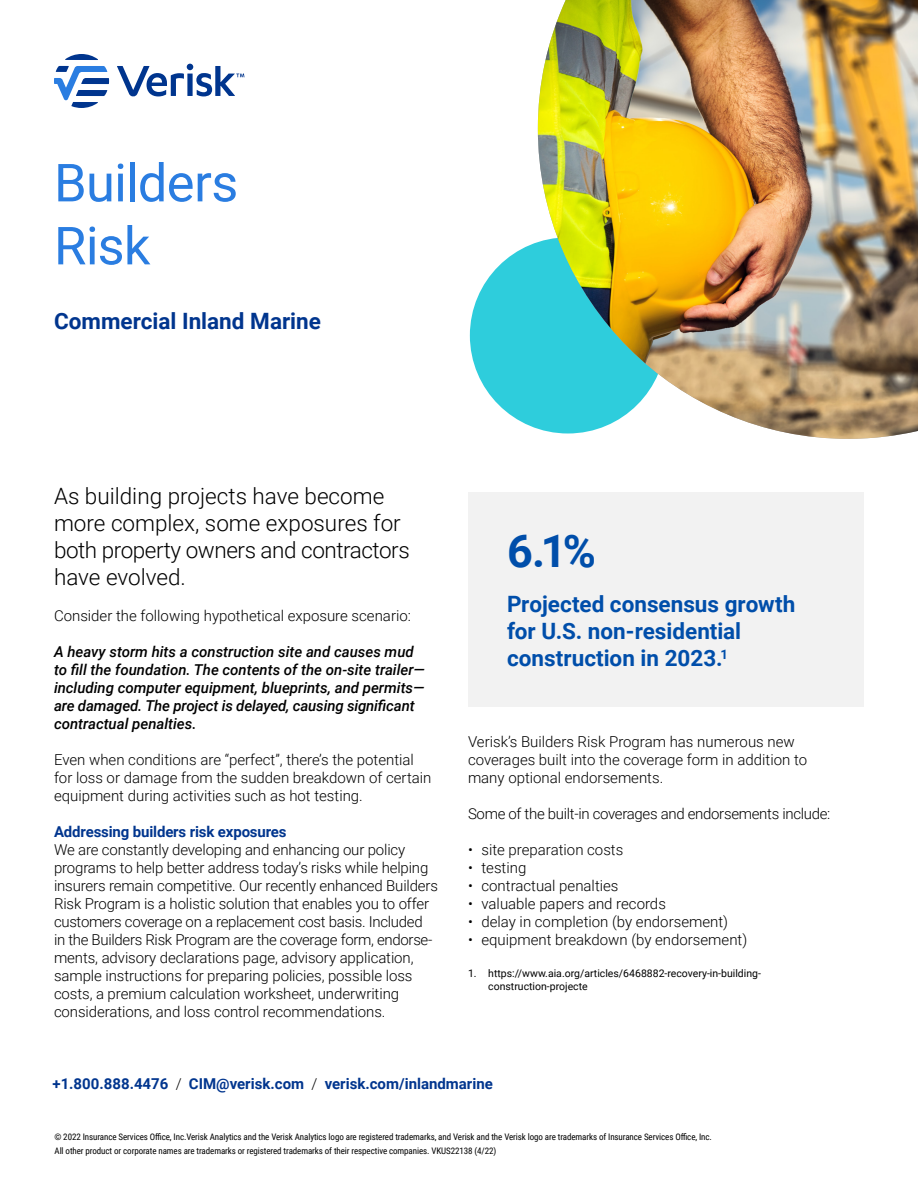
<style>
.page{position:relative;width:918px;height:1188px;background:#fff}
.page>*{position:absolute;margin:0;border:0;box-sizing:border-box;transform-origin:0 0}
.headline_35_42{font:52.5px/63px "Roboto";letter-spacing:-.015em;color:#2a7de1}
.subhead_sidebar_15_1{font:700 45px "Roboto";color:#004eaa}
.body_copy_intro_15_1{font:300 22.5px/27px "Roboto";color:#000}
.subhead_sidebar_15_1-2{font:700 22.5px/27px "Roboto";color:#004eaa}
.cover_subtitle_15_18{font:700 22.5px "Roboto";color:#00358e}
.body_copy_10_12{font:300 15px/18px "Roboto";letter-spacing:-.005em;color:#000}
.body_copy_10_12-2{font:italic 500 15px/18px "Roboto";color:#000}
.body_copy_10_12-3{font:700 15px "Roboto";color:#00358e}
.subhead_10_12{font:700 15px "Roboto";letter-spacing:-.01em;color:#00358e}
.t1{font:10.5px/13.5px "Roboto";color:#000}
.legal_copy_6_9{font:9px/13.5px "Roboto Condensed";letter-spacing:-.01em;color:#000}
.s1{font-weight:300;color:#000}
</style>
<div class="page">
<div style="left:470px;top:237px;width:196px;height:196px;background:#2ecddc;border-radius:50%"></div>
<img style="left:538px;top:0;width:380px;height:439px">
<div style="left:468px;top:492px;width:396px;height:214px;background:#f2f2f2"></div>
<svg style="left:54px;top:54px;width:190px;height:54px"></svg>
<p class="headline_35_42" style="left:54px;top:149px;width:186px">Builders<br>Risk</p>
<p class="cover_subtitle_15_18" style="left:54px;top:305px;width:268px">Commercial Inland Marine</p>
<p class="body_copy_intro_15_1" style="left:54px;top:482px;width:357px">As building projects have become more complex, some exposures for both property owners and contractors have evolved.</p>
<p class="body_copy_10_12" style="left:54px;top:606px;width:358px">Consider the following hypothetical exposure scenario:</p>
<p class="body_copy_10_12-2" style="left:54px;top:642px;width:372px">A heavy storm hits a construction site and causes mud to fill the foundation. The contents of the on-site trailer— including computer equipment, blueprints, and permits— are damaged. The project is delayed, causing significant contractual penalties.</p>
<p class="body_copy_10_12" style="left:54px;top:750px;width:379px">Even when conditions are “perfect”, there’s the potential for loss or damage from the sudden breakdown of certain equipment during activities such as hot testing.</p>
<p class="subhead_10_12" style="left:54px;top:821px;width:234px">Addressing builders risk exposures</p>
<p class="body_copy_10_12" style="left:54px;top:840px;width:386px">We are constantly developing and enhancing our policy programs to help better address today’s risks while helping insurers remain competitive. Our recently enhanced Builders Risk Program is a holistic solution that enables you to offer customers coverage on a replacement cost basis. Included<br>in the Builders Risk Program are the coverage form, endorse&shy;ments, advisory declarations page, advisory application, sample instructions for preparing policies, possible loss costs, a premium calculation worksheet, underwriting considerations, and loss control recommendations.</p>
<p class="subhead_sidebar_15_1" style="left:507px;top:519px;width:91px">6.1%</p>
<p class="subhead_sidebar_15_1-2" style="left:507px;top:590px;width:290px">Projected consensus growth for U.S. non-residential construction in 2023.<sup>1</sup></p>
<p class="body_copy_10_12" style="left:468px;top:732px;width:341px">Verisk’s Builders Risk Program has numerous new coverages built into the coverage form in addition to many optional endorsements.</p>
<p class="body_copy_10_12" style="left:468px;top:804px;width:364px">Some of the built-in coverages and endorsements include:</p>
<p class="body_copy_10_12" style="left:468px;top:840px;width:157px">• site preparation costs</p>
<p class="body_copy_10_12" style="left:468px;top:858px;width:60px">• testing</p>
<p class="body_copy_10_12" style="left:468px;top:876px;width:152px">• contractual penalties</p>
<p class="body_copy_10_12" style="left:468px;top:894px;width:199px">• valuable papers and records</p>
<p class="body_copy_10_12" style="left:468px;top:912px;width:262px">• delay in completion (by endorsement)</p>
<p class="body_copy_10_12" style="left:468px;top:930px;width:281px">• equipment breakdown (by endorsement)</p>
<p class="t1" style="left:488px;top:966px;width:274px;text-indent:-20px">1. https://www.aia.org/articles/6468882-recovery-in-building&shy;construction-projecte</p>
<p class="body_copy_10_12-3" style="left:52px;top:1073px;width:442px">+1.800.888.4476 <span class="s1">/</span> CIM@verisk.com <span class="s1">/</span> verisk.com/inlandmarine</p>
<p class="legal_copy_6_9" style="left:54px;top:1130px;width:659px">© 2022 Insurance Services Office, Inc.Verisk Analytics and the Verisk Analytics logo are registered trademarks, and Verisk and the Verisk logo are trademarks of Insurance Services Office, Inc.<br>All other product or corporate names are trademarks or registered trademarks of their respective companies. VKUS22138 (4/22)</p>
</div>
